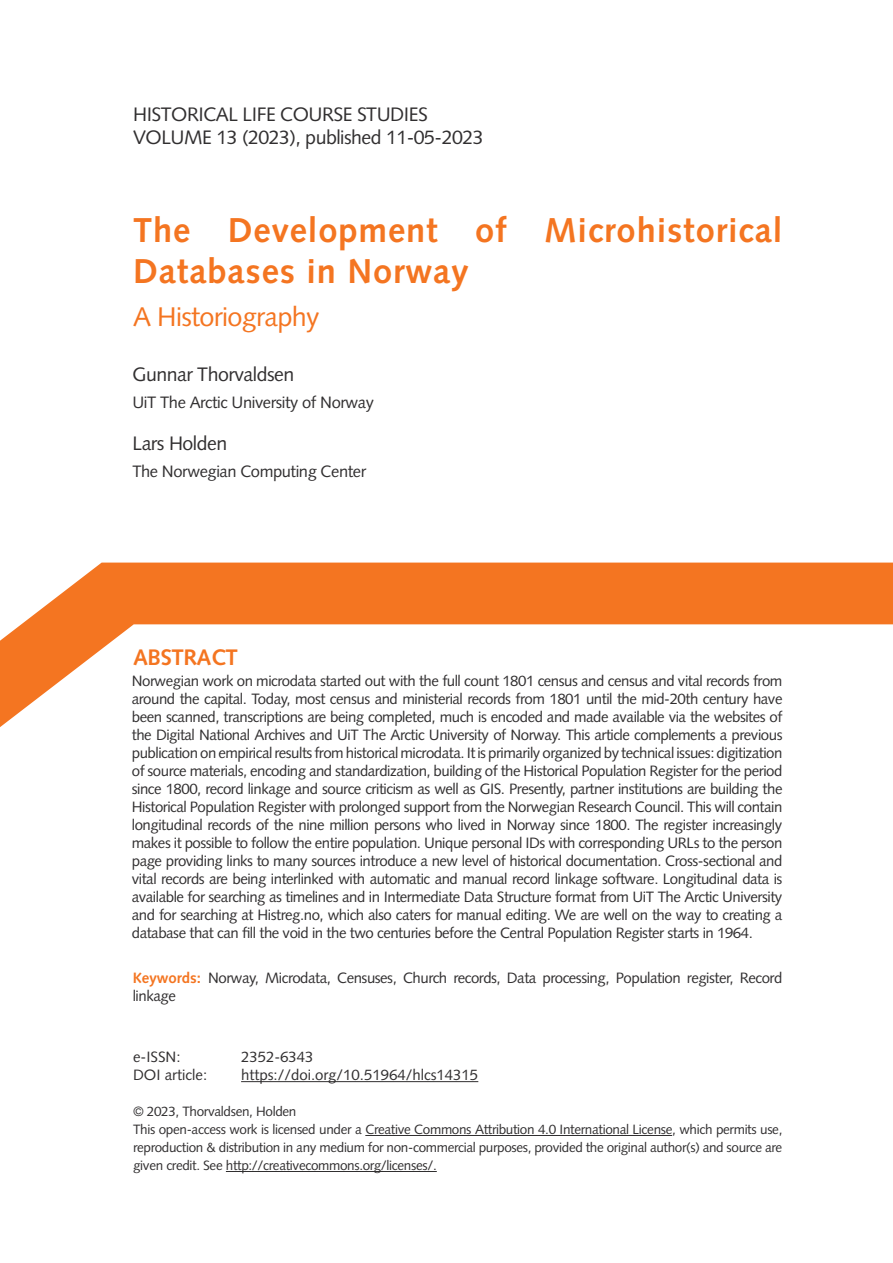
<style>
.page{position:relative;width:893px;height:1263px;background:#fff}
.page>*{position:absolute;margin:0;border:0;box-sizing:border-box;transform-origin:0 0}
.t1{font:700 34.5px/41.4px "Syntax LT Std";letter-spacing:.025em;color:#f47521}
.t2{font:27px "Syntax LT Std";letter-spacing:-.025em;color:#f47521}
.t3{font:700 22.5px "Syntax LT Std";letter-spacing:-.025em;color:#f47521}
.t4{font:19.5px "Syntax LT Std";letter-spacing:-.025em;color:#312f30}
.t5{font:16.5px "Syntax LT Std";letter-spacing:-.025em;color:#312f30}
.No_Spacing{font:15px/18px "Syntax LT Std";letter-spacing:-.03em;color:#312f30}
.No_Spacing-2{font:15px "Syntax LT Std";color:#312f30}
.t6{font:13.5px/18px "Syntax LT Std";letter-spacing:-.025em;color:#312f30;text-align:justify}
.s1{font-weight:700;color:#f47521}
</style>
<div class="page">
<svg style="left:0;top:563px;width:893px;height:164px"></svg>
<hr style="left:241px;top:1081px;width:237px;height:1px;background:#312f30">
<hr style="left:365px;top:1135px;width:307px;height:1px;background:#312f30">
<hr style="left:226px;top:1171px;width:211px;height:1px;background:#312f30">
<p class="t4" style="left:133px;top:103px;width:296px">HISTORICAL LIFE COURSE STUDIES</p>
<p class="t4" style="left:133px;top:126px;width:352px">VOLUME 13 (2023), published 11-05-2023</p>
<p class="t1" style="left:133px;top:210px;width:651px">The Development of Microhistorical<br>Databases in Norway</p>
<p class="t2" style="left:133px;top:301px;width:188px">A Historiography</p>
<p class="t4" style="left:132px;top:363px;width:163px">Gunnar Thorvaldsen</p>
<p class="t5" style="left:132px;top:393px;width:243px">UiT The Arctic University of Norway</p>
<p class="t4" style="left:132px;top:432px;width:96px">Lars Holden</p>
<p class="t5" style="left:132px;top:462px;width:235px">The Norwegian Computing Center</p>
<p class="t3" style="left:133px;top:644px;width:106px">ABSTRACT</p>
<p class="No_Spacing" style="left:132px;top:672px;width:652px;text-align:justify">Norwegian work on microdata started out with the full count 1801 census and census and vital records from around the capital. Today, most census and ministerial records from 1801 until the mid-20th century have been scanned, transcriptions are being completed, much is encoded and made available via the websites of the Digital National Archives and UiT The Arctic University of Norway. This article complements a previous publication on empirical results from historical microdata. It is primarily organized by technical issues: digitization of source materials, encoding and standardization, building of the Historical Population Register for the period since 1800, record linkage and source criticism as well as GIS. Presently, partner institutions are building the Historical Population Register with prolonged support from the Norwegian Research Council. This will contain longitudinal records of the nine million persons who lived in Norway since 1800. The register increasingly makes it possible to follow the entire population. Unique personal IDs with corresponding URLs to the person page providing links to many sources introduce a new level of historical documentation. Cross-sectional and vital records are being interlinked with automatic and manual record linkage software. Longitudinal data is available for searching as timelines and in Intermediate Data Structure format from UiT The Arctic University and for searching at Histreg.no, which also caters for manual editing. We are well on the way to creating a database that can fill the void in the two centuries before the Central Population Register starts in 1964.</p>
<p class="No_Spacing" style="left:133px;top:969px;width:651px"><span class="s1">Keywords:</span> Norway, Microdata, Censuses, Church records, Data processing, Population register, Record linkage</p>
<p class="No_Spacing" style="left:133px;top:1048px;width:49px">e-ISSN:</p>
<p class="No_Spacing-2" style="left:241px;top:1048px;width:74px">2352-6343</p>
<p class="No_Spacing-2" style="left:133px;top:1066px;width:76px">DOI article:</p>
<p class="No_Spacing-2" style="left:241px;top:1066px;width:239px">https://doi.org/10.51964/hlcs14315</p>
<p class="t6" style="left:133px;top:1102px;width:165px">© 2023, Thorvaldsen, Holden</p>
<p class="t6" style="left:133px;top:1120px;width:651px">This open-access work is licensed under a Creative Commons Attribution 4.0 International License, which permits use, reproduction &amp; distribution in any medium for non-commercial purposes, provided the original author(s) and source are given credit. See http://creativecommons.org/licenses/.</p>
</div>
